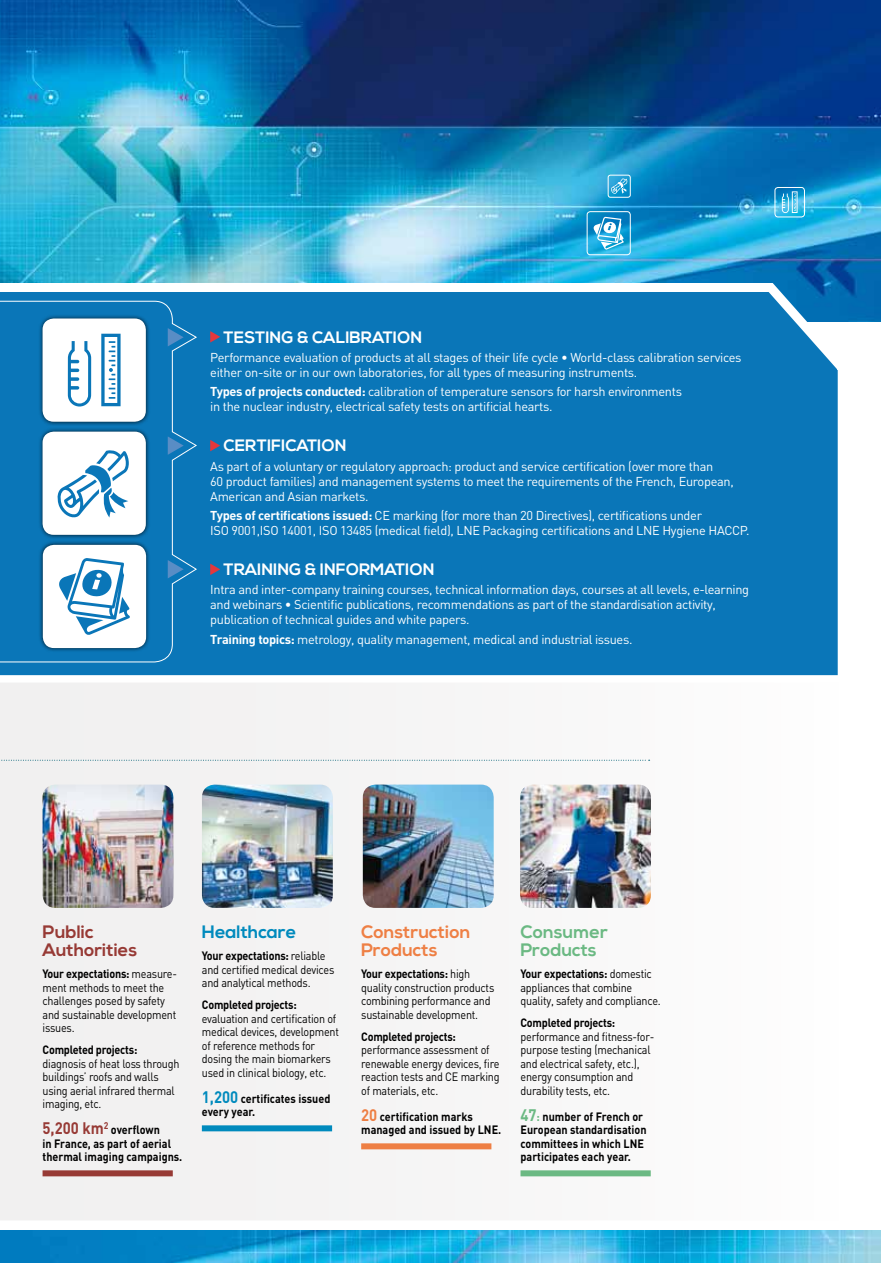
<style>
.page{position:relative;width:881px;height:1263px;background:#fff}
.page>*{position:absolute;margin:0;border:0;box-sizing:border-box;transform-origin:0 0}
.t1{font:700 18px/18px "Nexa";color:#ee7f44}
.t2{font:700 18px/18px "Nexa";color:#973a35}
.t3{font:700 18px/18px "Nexa";color:#6bb983}
.t4{font:700 18px "Nexa";color:#008abd}
.t5{font:700 16.5px "Nexa";color:#fff}
.t6{font:700 16.5px "DIN";color:#973a35;scale:.9 1}
.t7{font:12.75px/15px "DIN";letter-spacing:-.025em;color:#fff}
.t8{font:12px/13.5px "DIN";letter-spacing:-.02em;color:#000;scale:.9 1}
.t9{font:700 12px/13.5px "DIN";letter-spacing:-.01em;color:#000;scale:.9 1}
.s1{font-weight:700}
.s2{font-size:16.5px;color:#008abd}
.s3{font-size:16.5px;color:#ee7f44}
.s4{font-size:16.5px;color:#6bb983}
.s5{color:#6bb983}
</style>
<div class="page">
<img style="left:0;top:0;width:880px;height:322px">
<svg style="left:0;top:275px;width:850px;height:400px;background:#177dbc"></svg>
<div style="left:0;top:300px;width:197px;height:363px;background:#0a76b8"></div>
<div style="left:38px;top:314px;width:112px;height:112px;background:#000;opacity:.75"></div>
<div style="left:43px;top:318px;width:103px;height:104px;background:#fff;border-radius:11px"></div>
<svg style="left:68px;top:341px;width:23px;height:65px"></svg>
<svg style="left:101px;top:334px;width:19px;height:72px"></svg>
<div style="left:38px;top:427px;width:112px;height:112px;background:#000;opacity:.75"></div>
<div style="left:43px;top:432px;width:103px;height:103px;background:#fff;border-radius:11px"></div>
<svg style="left:57px;top:450px;width:72px;height:68px"></svg>
<div style="left:38px;top:540px;width:112px;height:112px;background:#000;opacity:.75"></div>
<div style="left:43px;top:545px;width:103px;height:103px;background:#fff;border-radius:11px"></div>
<svg style="left:59px;top:558px;width:71px;height:77px"></svg>
<div style="left:586px;top:211px;width:44px;height:44px;border:1px solid #fff;border-radius:3px"></div>
<svg style="left:592px;top:217px;width:31px;height:33px"></svg>
<svg style="left:781px;top:191px;width:16px;height:22px"></svg>
<div style="left:774px;top:187px;width:30px;height:30px;border:1px solid #fff;border-radius:3px"></div>
<div style="left:607px;top:175px;width:23px;height:23px;border:1px solid #fff;border-radius:2px"></div>
<svg style="left:611px;top:178px;width:16px;height:16px"></svg>
<img style="left:0;top:1230px;width:880px;height:33px">
<svg style="left:168px;top:328px;width:16px;height:18px"></svg>
<svg style="left:168px;top:436px;width:16px;height:19px"></svg>
<svg style="left:168px;top:560px;width:16px;height:18px"></svg>
<div style="left:0;top:683px;width:651px;height:537px;background:#f4f3f3"></div>
<img style="left:202px;top:784px;width:131px;height:124px">
<img style="left:362px;top:784px;width:131px;height:124px">
<img style="left:43px;top:784px;width:130px;height:124px">
<img style="left:520px;top:784px;width:130px;height:124px">
<svg style="left:210px;top:331px;width:10px;height:12px"></svg>
<svg style="left:210px;top:440px;width:10px;height:11px"></svg>
<svg style="left:210px;top:564px;width:10px;height:11px"></svg>
<div style="left:43px;top:1170px;width:130px;height:6px;background:#973a35"></div>
<div style="left:202px;top:1125px;width:130px;height:6px;background:#008abd"></div>
<div style="left:361px;top:1143px;width:130px;height:6px;background:#ee7f44"></div>
<div style="left:520px;top:1170px;width:130px;height:6px;background:#6bb983"></div>
<svg style="left:0;top:760px;width:649px;height:1px"></svg>
<p class="t5" style="left:223px;top:327px;width:200px">TestING &amp; calibration</p>
<p class="t7" style="left:210px;top:349px;width:532px">Performance evaluation of products at all stages of their life cycle • World-class calibration services either on-site or in our own laboratories, for all types of measuring instruments.</p>
<p class="t7" style="left:210px;top:384px;width:473px"><span class="s1">Types of projects conducted:</span> calibration of temperature sensors for harsh environments in the nuclear industry, electrical safety tests on artificial hearts.</p>
<p class="t5" style="left:223px;top:436px;width:124px">Certification</p>
<p class="t7" style="left:210px;top:458px;width:525px">As part of a voluntary or regulatory approach: product and service certification (over more than<br>60 product families) and management systems to meet the requirements of the French, European,<br>American and Asian markets.</p>
<p class="t7" style="left:210px;top:507px;width:540px"><span class="s1">Types of certifications issued:</span> CE marking (for more than 20 Directives), certifications under<br>ISO 9001,ISO 14001, ISO 13485 (medical field), LNE Packaging certifications and LNE Hygiene HACCP.</p>
<p class="t5" style="left:223px;top:560px;width:137px">training &amp; informa</p>
<p class="t5" style="left:395px;top:560px;width:41px">tion</p>
<p class="t7" style="left:210px;top:582px;width:540px">Intra and inter-company training courses, technical information days, courses at all levels, e-learning and webinars • Scientific publications, recommendations as part of the standardisation activity, publication of technical guides and white papers.</p>
<p class="t7" style="left:210px;top:631px;width:423px"><span class="s1">Training topics:</span> metrology, quality management, medical and industrial issues.</p>
<h1 class="t2" style="left:43px;top:923px;width:96px">Public<br>Authorities</h1>
<p class="t8" style="left:43px;top:967px;width:151px"><span class="s1">Your expectations:</span> measure&shy;ment methods to meet the challenges posed by safety and sustainable development issues.</p>
<p class="t9" style="left:43px;top:1042px;width:107px">Completed projects:</p>
<p class="t8" style="left:43px;top:1056px;width:154px">diagnosis of heat loss through buildings’ roofs and walls using aerial infrared thermal imaging, etc.</p>
<p class="t6" style="left:43px;top:1117px;width:75px">5,200 km<sup>2</sup></p>
<p class="t9" style="left:43px;top:1123px;width:157px;text-indent:68px">overflown<br>in France, as part of aerial thermal imaging campaigns.</p>
<h1 class="t4" style="left:202px;top:921px;width:96px">Healthcare</h1>
<p class="t8" style="left:202px;top:949px;width:149px"><span class="s1">Your expectations:</span> reliable and certified medical devices and analytical methods.</p>
<p class="t9" style="left:202px;top:997px;width:107px">Completed projects:</p>
<p class="t8" style="left:202px;top:1011px;width:154px">evaluation and certification of medical devices, development of reference methods for dosing the main biomarkers used in clinical biology, etc.</p>
<p class="t9" style="left:202px;top:1091px;width:144px"><span class="s2">1,200</span> certificates issued every year.</p>
<h1 class="t1" style="left:361px;top:923px;width:111px">Construction<br>Products</h1>
<p class="t8" style="left:361px;top:967px;width:149px"><span class="s1">Your expectations:</span> high quality construction products combining performance and sustainable development.</p>
<p class="t9" style="left:361px;top:1029px;width:107px">Completed projects:</p>
<p class="t8" style="left:361px;top:1043px;width:155px">performance assessment of renewable energy devices, fire reaction tests and CE marking of materials, etc.</p>
<p class="t9" style="left:361px;top:1109px;width:157px"><span class="s3">20</span> certification marks managed and issued by LNE.</p>
<h1 class="t3" style="left:520px;top:923px;width:89px">Consumer<br>Products</h1>
<p class="t8" style="left:520px;top:967px;width:157px"><span class="s1">Your expectations:</span> domestic appliances that combine quality, safety and compliance.</p>
<p class="t9" style="left:520px;top:1015px;width:107px">Completed projects:</p>
<p class="t8" style="left:520px;top:1029px;width:150px">performance and fitness-for&shy;purpose testing (mechanical and electrical safety, etc.), energy consumption and durability tests, etc.</p>
<p class="t9" style="left:520px;top:1109px;width:142px"><span class="s4">47</span><span class="s5">:</span> number of French or<br>European standardisation committees in which LNE participates each year.</p>
</div>
